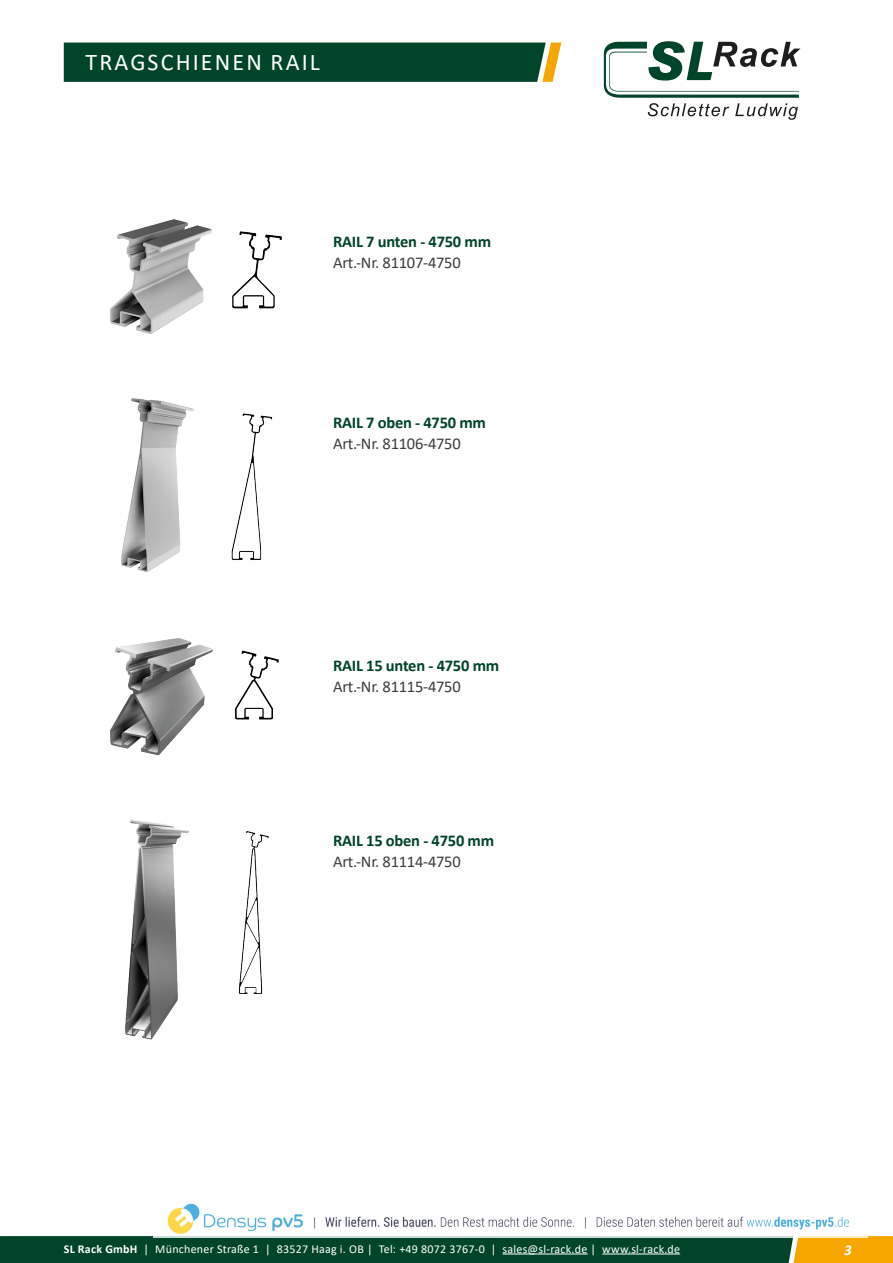
<style>
.page{position:relative;width:893px;height:1263px;background:#fff}
.page>*{position:absolute;margin:0;border:0;box-sizing:border-box;transform-origin:0 0}
.t1{font:24px "Calibri";letter-spacing:.09em;color:#fff}
.t2{font:16.5px "Calibri";letter-spacing:-.015em;color:#3d3d3c}
.t3{font:700 16.5px "Calibri";letter-spacing:-.015em;color:#004529}
.t4{font:italic 700 15px "Calibri";color:#fff}
.t5{font:12px "Calibri";letter-spacing:.02em;color:#fff}
.s1{font-weight:700}
</style>
<div class="page">
<svg style="left:0;top:1236px;width:893px;height:27px;background:#23552b"></svg>
<hr style="left:503px;top:1253px;width:85px;height:1px;background:#fff">
<hr style="left:602px;top:1253px;width:78px;height:1px;background:#fff">
<div style="left:64px;top:43px;width:497px;height:39px;background:#004529"></div>
<svg style="left:604px;top:41px;width:196px;height:79px"></svg>
<img style="left:232px;top:231px;width:50px;height:78px">
<img style="left:231px;top:413px;width:42px;height:147px">
<img style="left:110px;top:219px;width:102px;height:115px">
<img style="left:121px;top:398px;width:73px;height:175px">
<img style="left:235px;top:650px;width:44px;height:70px">
<img style="left:239px;top:831px;width:30px;height:163px">
<img style="left:110px;top:638px;width:103px;height:118px">
<img style="left:125px;top:820px;width:64px;height:220px">
<img style="left:153px;top:1203px;width:714px;height:34px">
<h1 class="t1" style="left:86px;top:45px;width:236px">TRAGSCHIENEN RAIL</h1>
<p class="t3" style="left:333px;top:230px;width:160px">RAIL 7 unten - 4750 mm</p>
<p class="t2" style="left:333px;top:251px;width:129px">Art.-Nr. 81107-4750</p>
<p class="t3" style="left:333px;top:411px;width:154px">RAIL 7 oben - 4750 mm</p>
<p class="t2" style="left:333px;top:432px;width:129px">Art.-Nr. 81106-4750</p>
<p class="t3" style="left:333px;top:653px;width:168px">RAIL 15 unten - 4750 mm</p>
<p class="t2" style="left:333px;top:675px;width:129px">Art.-Nr. 81115-4750</p>
<p class="t3" style="left:333px;top:829px;width:163px">RAIL 15 oben - 4750 mm</p>
<p class="t2" style="left:333px;top:850px;width:129px">Art.-Nr. 81114-4750</p>
<p class="t5" style="left:64px;top:1240px;width:618px"><span class="s1">SL Rack GmbH</span> | Münchener Straße 1 | 83527 Haag i. OB | Tel: +49 8072 3767-0 | sales@sl-rack.de | www.sl-rack.de</p>
<p class="t4" style="left:844px;top:1239px;width:9px">3</p>
</div>
